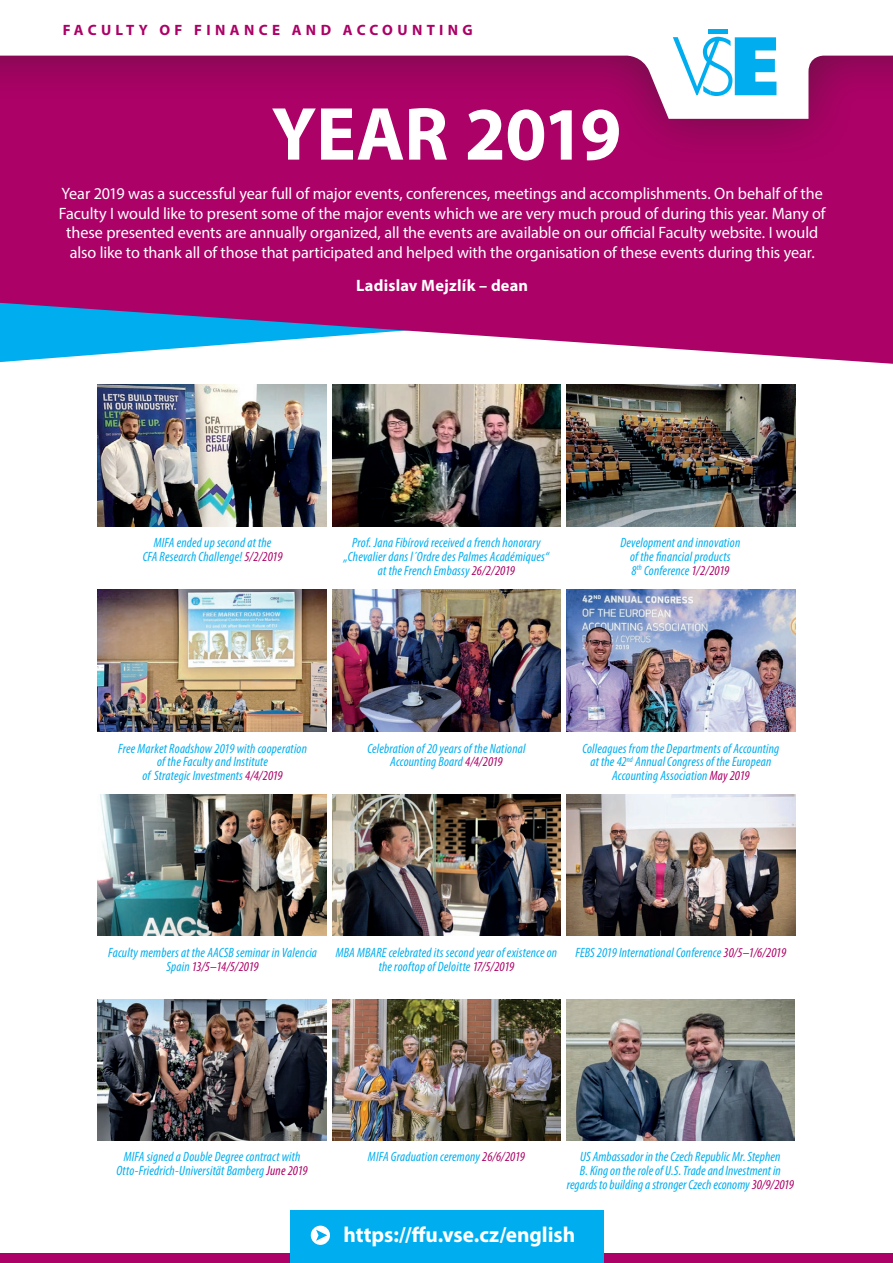
<style>
.page{position:relative;width:893px;height:1263px;background:#fff}
.page>*{position:absolute;margin:0;border:0;box-sizing:border-box;transform-origin:0 0}
.t1{font:700 75.9px "Myriad Pro";letter-spacing:-.01em;color:#fff}
.t2{font:700 21.75px "Myriad Pro";letter-spacing:-.005em;color:#fff}
.t3{font:16.5px/19.5px "Myriad Pro";letter-spacing:-.005em;color:#fff;text-align:center}
.t4{font:700 16.5px "Myriad Pro";letter-spacing:.015em;color:#fff}
.t5{font:700 15px "Myriad Pro";letter-spacing:.29em;color:#ac0167}
.t6{font:italic condensed 13.5px/13.8px "Myriad Pro";letter-spacing:.015em;color:#00aeef;text-align:center}
.s1{color:#ac0167}
</style>
<div class="page">
<svg style="left:0;top:166px;width:893px;height:198px;background:#a8227d"></svg>
<div style="left:0;top:0;width:893px;height:166px;background:#231f20;opacity:.5"></div>
<svg style="left:0;top:0;width:893px;height:119px"></svg>
<div style="left:708px;top:29px;width:20px;height:5px;background:#00aeef"></div>
<svg style="left:673px;top:37px;width:103px;height:59px"></svg>
<img style="left:98px;top:385px;width:228px;height:141px">
<img style="left:332px;top:385px;width:229px;height:141px">
<img style="left:566px;top:385px;width:229px;height:141px">
<img style="left:332px;top:589px;width:229px;height:142px">
<img style="left:566px;top:589px;width:229px;height:142px">
<img style="left:98px;top:589px;width:228px;height:142px">
<img style="left:98px;top:794px;width:228px;height:142px">
<img style="left:566px;top:794px;width:229px;height:142px">
<img style="left:332px;top:794px;width:229px;height:142px">
<img style="left:98px;top:999px;width:228px;height:142px">
<img style="left:566px;top:999px;width:229px;height:142px">
<img style="left:332px;top:999px;width:229px;height:142px">
<div style="left:0;top:1253px;width:893px;height:10px;background:#ac0167"></div>
<div style="left:290px;top:1211px;width:313px;height:52px;background:#00aeef"></div>
<svg style="left:311px;top:1225px;width:19px;height:20px"></svg>
<svg style="left:316px;top:1230px;width:11px;height:11px"></svg>
<p class="t5" style="left:63px;top:20px;width:412px">FACULTY OF FINANCE AND ACCOUNTING</p>
<h1 class="t1" style="left:271px;top:85px;width:351px">YEAR 2019</h1>
<p class="t3" style="left:59px;top:184px;width:768px">Year 2019 was a successful year full of major events, conferences, meetings and accomplishments. On behalf of the Faculty I would like to present some of the major events which we are very much proud of during this year. Many of these presented events are annually organized, all the events are available on our official Faculty website. I would also like to thank all of those that participated and helped with the organisation of these events during this year.</p>
<p class="t4" style="left:356px;top:274px;width:173px">Ladislav Mejzlík – dean</p>
<p class="t6" style="left:143px;top:536px;width:141px">MIFA ended up second at the<br>CFA Research Challenge! <span class="s1">5/2/2019</span></p>
<p class="t6" style="left:344px;top:536px;width:207px">Prof. Jana Fibírová received a french honorary „Chevalier dans l´Ordre des Palmes Académiques“ at the French Embassy <span class="s1">26/2/2019</span></p>
<p class="t6" style="left:620px;top:536px;width:121px">Development and innovation of the financial products<br>8<sup>th</sup> Conference <span class="s1">1/2/2019</span></p>
<p class="t6" style="left:118px;top:741px;width:190px">Free Market Roadshow 2019 with cooperation of the Faculty and Institute<br>of Strategic Investments <span class="s1">4/4/2019</span></p>
<p class="t6" style="left:367px;top:741px;width:160px">Celebration of 20 years of the National<br>Accounting Board <span class="s1">4/4/2019</span></p>
<p class="t6" style="left:582px;top:741px;width:198px">Colleagues from the Departments of Accounting at the 42<sup>nd</sup> Annual Congress of the European<br>Accounting Association <span class="s1">May 2019</span></p>
<p class="t6" style="left:108px;top:946px;width:210px">Faculty members at the AACSB seminar in Valencia<br>Spain <span class="s1">13/5–14/5/2019</span></p>
<p class="t6" style="left:336px;top:946px;width:223px">MBA MBARE celebrated its second year of existence on the rooftop of Deloitte <span class="s1">17/5/2019</span></p>
<p class="t6" style="left:576px;top:946px;width:212px">FEBS 2019 International Conference <span class="s1">30/5–1/6/2019</span></p>
<p class="t6" style="left:116px;top:1150px;width:193px">MIFA signed a Double Degree contract with<br>Otto-Friedrich-Universität Bamberg <span class="s1">June 2019</span></p>
<p class="t6" style="left:368px;top:1150px;width:159px">MIFA Graduation ceremony <span class="s1">26/6/2019</span></p>
<p class="t6" style="left:567px;top:1150px;width:229px">US Ambassador in the Czech Republic Mr. Stephen<br>B. King on the role of U.S. Trade and Investment in regards to building a stronger Czech economy <span class="s1">30/9/2019</span></p>
<h2 class="t2" style="left:343px;top:1221px;width:233px">https://ffu.vse.cz/english</h2>
</div>
